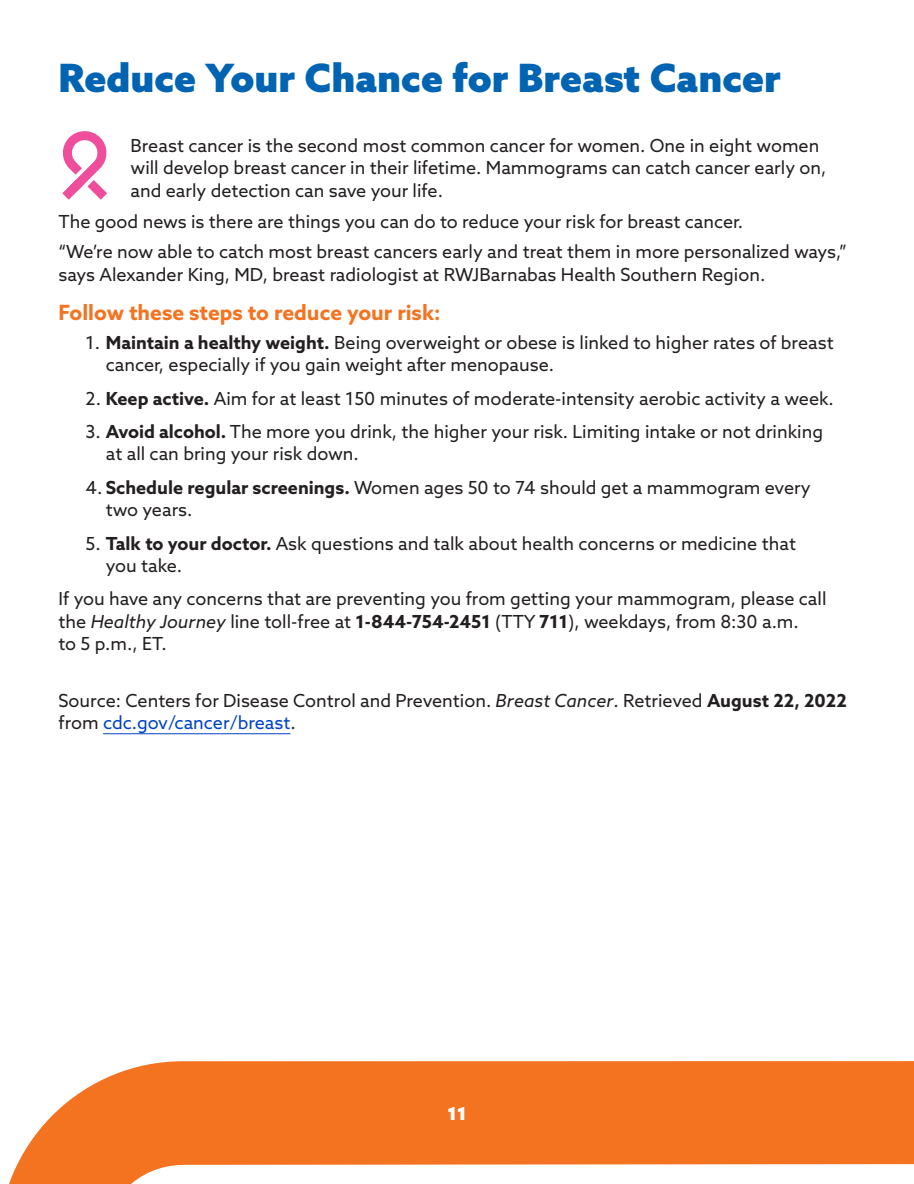
<style>
.page{position:relative;width:914px;height:1184px;background:#fff}
.page>*{position:absolute;margin:0;border:0;box-sizing:border-box;transform-origin:0 0}
.Headline{font:900 39px "Azo Sans";color:#0164b2}
.Subhead{font:700 21px "Azo Sans";color:#f47321}
.Body{font:18px/22.5px "Azo Sans";color:#231f20}
.Subhead-2{font:900 18px "Azo Sans";color:#fff}
.s1{font-weight:700}
.s2{font-style:italic}
.s3{color:#0043c5}
</style>
<div class="page">
<svg style="left:9px;top:1061px;width:899px;height:123px;fill:#f47321"></svg>
<hr style="left:103px;top:733px;width:187px;height:1px;background:#0043c5">
<svg style="left:62px;top:131px;width:45px;height:69px"></svg>
<svg style="left:908px;top:1061px;width:6px;height:104px"></svg>
<p class="Headline" style="left:58px;top:52px;width:724px">Reduce Your Chance for Breast Cancer</p>
<p class="Body" style="left:130px;top:134px;width:697px">Breast cancer is the second most common cancer for women. One in eight women will develop breast cancer in their lifetime. Mammograms can catch cancer early on, and early detection can save your life.</p>
<p class="Body" style="left:58px;top:210px;width:686px">The good news is there are things you can do to reduce your risk for breast cancer.</p>
<p class="Body" style="left:58px;top:240px;width:790px">“We’re now able to catch most breast cancers early and treat them in more personalized ways,” says Alexander King, MD, breast radiologist at RWJBarnabas Health Southern Region.</p>
<p class="Subhead" style="left:58px;top:298px;width:383px">Follow these steps to reduce your risk:</p>
<p class="Body" style="left:106px;top:331px;width:729px;text-indent:-20px">1. <span class="s1">Maintain a healthy weight.</span> Being overweight or obese is linked to higher rates of breast cancer, especially if you gain weight after menopause.</p>
<p class="Body" style="left:86px;top:387px;width:749px">2. <span class="s1">Keep active.</span> Aim for at least 150 minutes of moderate-intensity aerobic activity a week.</p>
<p class="Body" style="left:106px;top:420px;width:718px;text-indent:-20px">3. <span class="s1">Avoid alcohol.</span> The more you drink, the higher your risk. Limiting intake or not drinking at all can bring your risk down.</p>
<p class="Body" style="left:106px;top:476px;width:706px;text-indent:-20px">4. <span class="s1">Schedule regular screenings.</span> Women ages 50 to 74 should get a mammogram every two years.</p>
<p class="Body" style="left:106px;top:531px;width:691px;text-indent:-20px">5. <span class="s1">Talk to your doctor.</span> Ask questions and talk about health concerns or medicine that you take.</p>
<p class="Body" style="left:58px;top:587px;width:769px">If you have any concerns that are preventing you from getting your mammogram, please call the <span class="s2">Healthy Journey</span> line toll-free at <span class="s1">1-844-754-2451</span> (TTY <span class="s1">711</span>), weekdays, from 8:30 a.m.<br>to 5 p.m., ET.</p>
<p class="Body" style="left:58px;top:689px;width:789px">Source: Centers for Disease Control and Prevention. <span class="s2">Breast Cancer</span>. Retrieved <span class="s1">August 22, 2022 </span>from <span class="s3">cdc.gov/cancer/breast</span>.</p>
<p class="Subhead-2" style="left:447px;top:1101px;width:21px">11</p>
</div>
